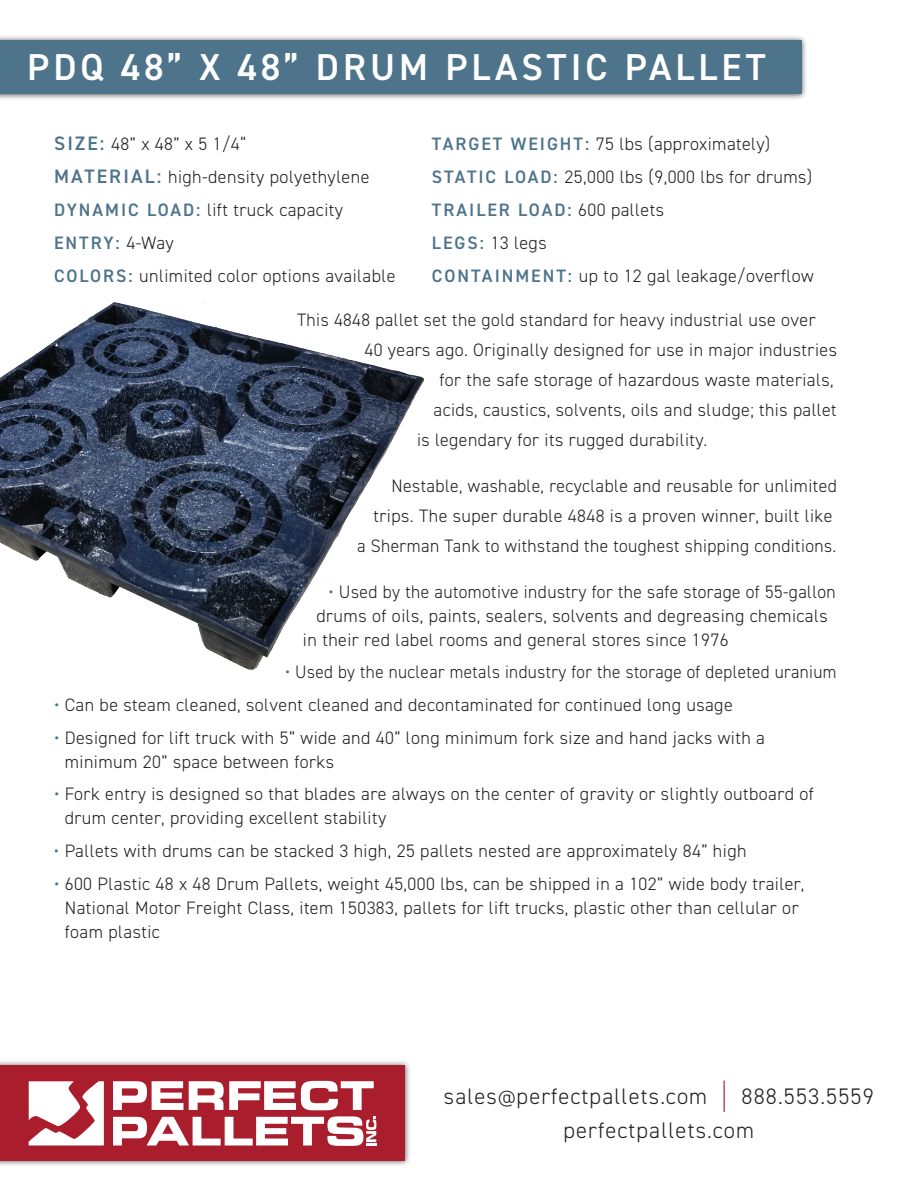
<style>
.page{position:relative;width:918px;height:1188px;background:#fff}
.page>*{position:absolute;margin:0;border:0;box-sizing:border-box;transform-origin:0 0}
.t1{font:600 37.5px "DIN2014";letter-spacing:.11em;color:#fff}
.t2{font:300 22.5px/34.5px "DIN2014";letter-spacing:.05em;color:#231f20;text-align:center}
.t3{font:300 18px/24px "DIN2014";letter-spacing:.025em;color:#231f20}
.t4{font:300 18px "DIN2014";letter-spacing:.025em;color:#231f20;scale:.95 1}
.t5{font:600 18px "DIN2014";letter-spacing:.11em;color:#4d748b}
.s1{font-weight:600;font-size:19.5px;color:#4d748b}
.s2{font-weight:600;color:#4d748b}
.s3{font-weight:300;color:#231f20}
.s4{color:#4d748b}
.s5{font-size:19.5px}
.s6{font-size:33.75px;color:#aa1d2d}
</style>
<div class="page">
<div style="left:0;top:1060px;width:411px;height:107px;background:#231f20;opacity:.75"></div>
<div style="left:0;top:1066px;width:405px;height:95px;background:#aa1d2d"></div>
<svg style="left:29px;top:1081px;width:75px;height:65px"></svg>
<svg style="left:113px;top:1081px;width:70px;height:29px"></svg>
<svg style="left:189px;top:1081px;width:185px;height:29px"></svg>
<svg style="left:113px;top:1116px;width:263px;height:30px"></svg>
<div style="left:0;top:34px;width:808px;height:67px;background:#231f20;opacity:.75"></div>
<div style="left:0;top:40px;width:802px;height:54px;background:#4d748b"></div>
<img style="left:0;top:299px;width:424px;height:371px">
<h1 class="t1" style="left:27px;top:42px;width:740px">PDQ 48” X 48” DRUM PLASTIC PALLET</h1>
<p class="t3" style="left:54px;top:132px;width:194px"><span class="s1">SIZE:</span> 48” x 48” x 5 1/4“</p>
<p class="t3" style="left:432px;top:132px;width:340px"><span class="s2">TARGET WEIGHT:</span> 75 lbs (approximately)</p>
<p class="t3" style="left:54px;top:165px;width:317px"><span class="s1">MATERIAL:</span> high-density polyethylene</p>
<p class="t3" style="left:432px;top:165px;width:382px"><span class="s2">STATIC LOAD:</span> 25,000 lbs (9,000 lbs for drums)</p>
<p class="t3" style="left:54px;top:198px;width:290px"><span class="s2">DYNAMIC LOAD:</span> lift truck capacity</p>
<p class="t5" style="left:432px;top:198px;width:233px">TRAILER LOAD: <span class="s3">600 pallets</span></p>
<p class="t5" style="left:54px;top:231px;width:121px">ENTRY: <span class="s3">4-Way</span></p>
<p class="t3" style="left:432px;top:231px;width:116px"><span class="s2">LEGS:</span> 13 legs</p>
<p class="t3" style="left:54px;top:264px;width:343px"><span class="s2">COLORS:</span> unlimited color options available</p>
<p class="t3" style="left:432px;top:264px;width:383px"><span class="s2">CONTAINMENT:</span> up to 12 gal leakage/overflow</p>
<p class="t3" style="left:297px;top:308px;width:520px">This 4848 pallet set the gold standard for heavy industrial use over</p>
<p class="t3" style="left:364px;top:338px;width:474px">40 years ago. Originally designed for use in major industries</p>
<p class="t3" style="left:440px;top:368px;width:396px">for the safe storage of hazardous waste materials,</p>
<p class="t3" style="left:434px;top:398px;width:405px">acids, caustics, solvents, oils and sludge; this pallet</p>
<p class="t3" style="left:417px;top:428px;width:292px">is legendary for its rugged durability.</p>
<p class="t3" style="left:357px;top:471px;width:481px;line-height:30px;text-align:right">Nestable, washable, recyclable and reusable for unlimited trips. The super durable 4848 is a proven winner, built like<br>a Sherman Tank to withstand the toughest shipping conditions.</p>
<p class="t3" style="left:329px;top:580px;width:509px"><span class="s4">•</span> Used by the automotive industry for the safe storage of 55-gallon</p>
<p class="t3" style="left:316px;top:604px;width:513px">drums of oils, paints, sealers, solvents and degreasing chemicals</p>
<p class="t3" style="left:303px;top:628px;width:427px">in their red label rooms and general stores since 1976</p>
<p class="t4" style="left:285px;top:661px;width:582px"><span class="s4">•</span> Used by the nuclear metals industry for the storage of depleted uranium</p>
<p class="t3" style="left:54px;top:693px;width:680px"><span class="s4">•</span> Can be steam cleaned, solvent cleaned and decontaminated for continued long usage</p>
<p class="t3" style="left:65px;top:726px;width:702px;text-indent:-11px"><span class="s4">•</span> Designed for lift truck with 5” wide and 40” long minimum fork size and hand jacks with a minimum 20” space between forks</p>
<p class="t3" style="left:65px;top:782px;width:751px;text-indent:-11px"><span class="s4">•</span> Fork entry is designed so that blades are always on the center of gravity or slightly outboard of drum center, providing excellent stability</p>
<p class="t3" style="left:54px;top:839px;width:694px"><span class="s4">•</span> Pallets with drums can be stacked 3 high, 25 pallets nested are approximately 84” high</p>
<p class="t3" style="left:65px;top:871px;width:741px;text-indent:-11px"><span class="s4">•</span> 600 Plastic 48 x 48 Drum Pallets, weight 45,000 lbs, can be shipped in a 102” wide body trailer,<br>National Motor Freight Class, item 150383, pallets for lift trucks, plastic other than cellular or foam plastic</p>
<p class="t2" style="left:444px;top:1079px;width:431px">sales<span class="s5">@</span>perfectpallets.com <span class="s6">|</span> 888.553.5559 perfectpallets.com</p>
</div>
